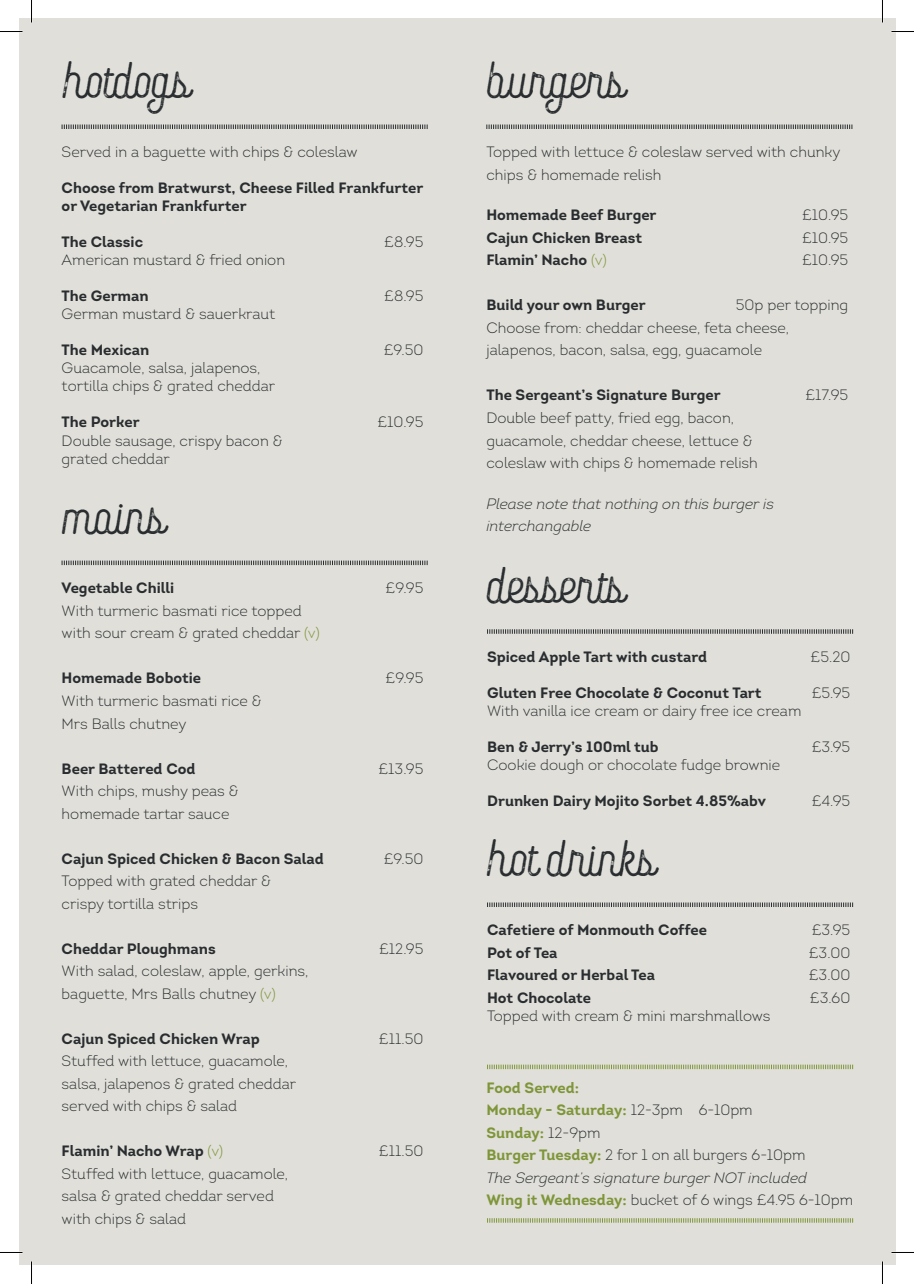
<style>
.page{position:relative;width:914px;height:1284px;background:#fff}
.page>*{position:absolute;margin:0;border:0;box-sizing:border-box;transform-origin:0 0}
.t1{font:45px "Canyons Bold Press";color:#292d2f}
.t2{font:300 15px/22.5px "Intro";color:#292d2f}
.t3{font:700 15px/18px "Intro";color:#292d2f}
.t4{font:italic 300 15px/22.5px "Intro";color:#292d2f}
.t5{font:700 15px "Intro";color:#7e9639}
.s1{color:#7e9639}
.s2{font-weight:300;color:#7e9639}
.s3{font-weight:300;color:#292d2f}
.s4{font-weight:700;color:#7e9639}
</style>
<div class="page">
<div style="left:19px;top:19px;width:876px;height:1246px;background:#e0dfd9"></div>
<svg style="left:487px;top:1064px;width:366px;height:5px"></svg>
<svg style="left:487px;top:1218px;width:366px;height:4px"></svg>
<svg style="left:486px;top:124px;width:366px;height:5px"></svg>
<svg style="left:487px;top:902px;width:366px;height:5px"></svg>
<svg style="left:487px;top:629px;width:366px;height:4px"></svg>
<svg style="left:62px;top:124px;width:365px;height:5px"></svg>
<svg style="left:62px;top:560px;width:365px;height:5px"></svg>
<hr style="left:0;top:1251px;width:22px;height:2px;background:#fff">
<hr style="left:891px;top:1251px;width:22px;height:2px;background:#fff">
<hr style="left:881px;top:0;width:2px;height:22px;background:#fff">
<hr style="left:881px;top:1261px;width:2px;height:22px;background:#fff">
<svg style="left:0;top:31px;width:22px;height:1px"></svg>
<svg style="left:891px;top:31px;width:22px;height:1px"></svg>
<svg style="left:0;top:1252px;width:22px;height:1px"></svg>
<svg style="left:891px;top:1252px;width:22px;height:1px"></svg>
<svg style="left:31px;top:0;width:1px;height:22px"></svg>
<svg style="left:31px;top:1261px;width:1px;height:22px"></svg>
<svg style="left:882px;top:0;width:1px;height:22px"></svg>
<svg style="left:882px;top:1261px;width:1px;height:22px"></svg>
<p class="t1" style="left:64px;top:54px;width:129px">hotdogs</p>
<p class="t2" style="left:62px;top:141px;width:297px">Served in a baguette with chips &amp; coleslaw</p>
<p class="t3" style="left:62px;top:179px;width:363px">Choose from Bratwurst, Cheese Filled Frankfurter or Vegetarian Frankfurter</p>
<p class="t3" style="left:62px;top:233px;width:83px">The Classic</p>
<p class="t2" style="left:384px;top:231px;width:41px">£8.95</p>
<p class="t2" style="left:62px;top:249px;width:225px">American mustard &amp; fried onion</p>
<p class="t3" style="left:62px;top:287px;width:89px">The German</p>
<p class="t2" style="left:384px;top:285px;width:41px">£8.95</p>
<p class="t2" style="left:62px;top:303px;width:215px">German mustard &amp; sauerkraut</p>
<p class="t3" style="left:62px;top:341px;width:89px">The Mexican</p>
<p class="t2" style="left:384px;top:339px;width:41px">£9.50</p>
<p class="t2" style="left:62px;top:357px;width:200px">Guacamole, salsa, jalapenos,</p>
<p class="t2" style="left:62px;top:375px;width:215px">tortilla chips &amp; grated cheddar</p>
<p class="t3" style="left:62px;top:413px;width:79px">The Porker</p>
<p class="t2" style="left:377px;top:411px;width:48px">£10.95</p>
<p class="t2" style="left:62px;top:429px;width:222px">Double sausage, crispy bacon &amp;</p>
<p class="t2" style="left:62px;top:447px;width:110px">grated cheddar</p>
<p class="t1" style="left:63px;top:490px;width:105px">mains</p>
<p class="t3" style="left:62px;top:579px;width:114px">Vegetable Chilli</p>
<p class="t2" style="left:385px;top:577px;width:39px">£9.95</p>
<p class="t2" style="left:62px;top:599px;width:242px">With turmeric basmati rice topped</p>
<p class="t2" style="left:62px;top:622px;width:259px">with sour cream &amp; grated cheddar <span class="s1">(v)</span></p>
<p class="t3" style="left:62px;top:669px;width:141px">Homemade Bobotie</p>
<p class="t2" style="left:385px;top:667px;width:39px">£9.95</p>
<p class="t2" style="left:62px;top:689px;width:201px">With turmeric basmati rice &amp;</p>
<p class="t2" style="left:62px;top:712px;width:126px">Mrs Balls chutney</p>
<p class="t3" style="left:62px;top:759px;width:135px">Beer Battered Cod</p>
<p class="t2" style="left:378px;top:757px;width:46px">£13.95</p>
<p class="t2" style="left:62px;top:779px;width:178px">With chips, mushy peas &amp;</p>
<p class="t2" style="left:62px;top:802px;width:169px">homemade tartar sauce</p>
<p class="t3" style="left:62px;top:849px;width:264px">Cajun Spiced Chicken &amp; Bacon Salad</p>
<p class="t2" style="left:383px;top:847px;width:41px">£9.50</p>
<p class="t2" style="left:62px;top:869px;width:211px">Topped with grated cheddar &amp;</p>
<p class="t2" style="left:62px;top:892px;width:138px">crispy tortilla strips</p>
<p class="t3" style="left:62px;top:939px;width:155px">Cheddar Ploughmans</p>
<p class="t2" style="left:379px;top:937px;width:46px">£12.95</p>
<p class="t2" style="left:62px;top:959px;width:248px">With salad, coleslaw, apple, gerkins,</p>
<p class="t2" style="left:62px;top:982px;width:215px">baguette, Mrs Balls chutney <span class="s1">(v)</span></p>
<p class="t3" style="left:62px;top:1029px;width:200px">Cajun Spiced Chicken Wrap</p>
<p class="t2" style="left:379px;top:1027px;width:46px">£11.50</p>
<p class="t2" style="left:62px;top:1049px;width:228px">Stuffed with lettuce, guacamole,</p>
<p class="t2" style="left:62px;top:1072px;width:236px">salsa, jalapenos &amp; grated cheddar</p>
<p class="t2" style="left:62px;top:1094px;width:177px">served with chips &amp; salad</p>
<p class="t3" style="left:62px;top:1141px;width:163px">Flamin’ Nacho Wrap <span class="s2">(v)</span></p>
<p class="t2" style="left:379px;top:1139px;width:46px">£11.50</p>
<p class="t2" style="left:62px;top:1162px;width:228px">Stuffed with lettuce, guacamole,</p>
<p class="t2" style="left:62px;top:1184px;width:214px">salsa &amp; grated cheddar served</p>
<p class="t2" style="left:62px;top:1207px;width:126px">with chips &amp; salad</p>
<p class="t1" style="left:488px;top:54px;width:140px">burgers</p>
<p class="t2" style="left:486px;top:141px;width:355px">Topped with lettuce &amp; coleslaw served with chunky chips &amp; homemade relish</p>
<p class="t3" style="left:486px;top:206px;width:172px">Homemade Beef Burger</p>
<p class="t2" style="left:802px;top:204px;width:48px">£10.95</p>
<p class="t3" style="left:486px;top:228px;width:157px">Cajun Chicken Breast</p>
<p class="t2" style="left:802px;top:226px;width:48px">£10.95</p>
<p class="t3" style="left:486px;top:251px;width:122px">Flamin’ Nacho <span class="s2">(v)</span></p>
<p class="t2" style="left:802px;top:249px;width:48px">£10.95</p>
<p class="t3" style="left:486px;top:296px;width:161px">Build your own Burger</p>
<p class="t2" style="left:735px;top:294px;width:114px">50p per topping</p>
<p class="t2" style="left:486px;top:316px;width:304px">Choose from: cheddar cheese, feta cheese, jalapenos, bacon, salsa, egg, guacamole</p>
<p class="t3" style="left:486px;top:386px;width:236px">The Sergeant’s Signature Burger</p>
<p class="t2" style="left:805px;top:384px;width:44px">£17.95</p>
<p class="t2" style="left:486px;top:406px;width:249px">Double beef patty, fried egg, bacon,</p>
<p class="t2" style="left:486px;top:429px;width:268px">guacamole, cheddar cheese, lettuce &amp;</p>
<p class="t2" style="left:486px;top:451px;width:273px">coleslaw with chips &amp; homemade relish</p>
<p class="t4" style="left:486px;top:492px;width:289px">Please note that nothing on this burger is interchangable</p>
<p class="t1" style="left:488px;top:558px;width:140px">desserts</p>
<p class="t3" style="left:487px;top:647px;width:222px">Spiced Apple Tart with custard</p>
<p class="t2" style="left:810px;top:645px;width:41px">£5.20</p>
<p class="t3" style="left:487px;top:683px;width:276px">Gluten Free Chocolate &amp; Coconut Tart</p>
<p class="t2" style="left:811px;top:681px;width:40px">£5.95</p>
<p class="t2" style="left:487px;top:699px;width:316px">With vanilla ice cream or dairy free ice cream</p>
<p class="t3" style="left:487px;top:737px;width:173px">Ben &amp; Jerry’s 100ml tub</p>
<p class="t2" style="left:811px;top:735px;width:40px">£3.95</p>
<p class="t2" style="left:487px;top:753px;width:294px">Cookie dough or chocolate fudge brownie</p>
<p class="t3" style="left:487px;top:791px;width:280px">Drunken Dairy Mojito Sorbet 4.85%abv</p>
<p class="t2" style="left:811px;top:789px;width:40px">£4.95</p>
<p class="t1" style="left:489px;top:831px;width:170px">hot drinks</p>
<p class="t3" style="left:487px;top:921px;width:221px">Cafetiere of Monmouth Coffee</p>
<p class="t2" style="left:811px;top:918px;width:40px">£3.95</p>
<p class="t3" style="left:487px;top:943px;width:72px">Pot of Tea</p>
<p class="t2" style="left:808px;top:941px;width:43px">£3.00</p>
<p class="t3" style="left:487px;top:966px;width:169px">Flavoured or Herbal Tea</p>
<p class="t2" style="left:808px;top:963px;width:43px">£3.00</p>
<p class="t3" style="left:487px;top:988px;width:106px">Hot Chocolate</p>
<p class="t2" style="left:809px;top:986px;width:42px">£3.60</p>
<p class="t2" style="left:487px;top:1004px;width:285px">Topped with cream &amp; mini marshmallows</p>
<p class="t5" style="left:486px;top:1077px;width:94px">Food Served:</p>
<p class="t5" style="left:486px;top:1100px;width:268px">Monday - Saturday: <span class="s3">12-3pm 6-10pm</span></p>
<p class="t5" style="left:486px;top:1122px;width:115px">Sunday: <span class="s3">12-9pm</span></p>
<p class="t2" style="left:486px;top:1143px;width:320px"><span class="s4">Burger Tuesday:</span> 2 for 1 on all burgers 6-10pm</p>
<p class="t4" style="left:486px;top:1165px;width:322px">The Sergeant’s signature burger NOT included</p>
<p class="t2" style="left:486px;top:1188px;width:368px"><span class="s4">Wing it Wednesday:</span> bucket of 6 wings £4.95 6-10pm</p>
</div>
